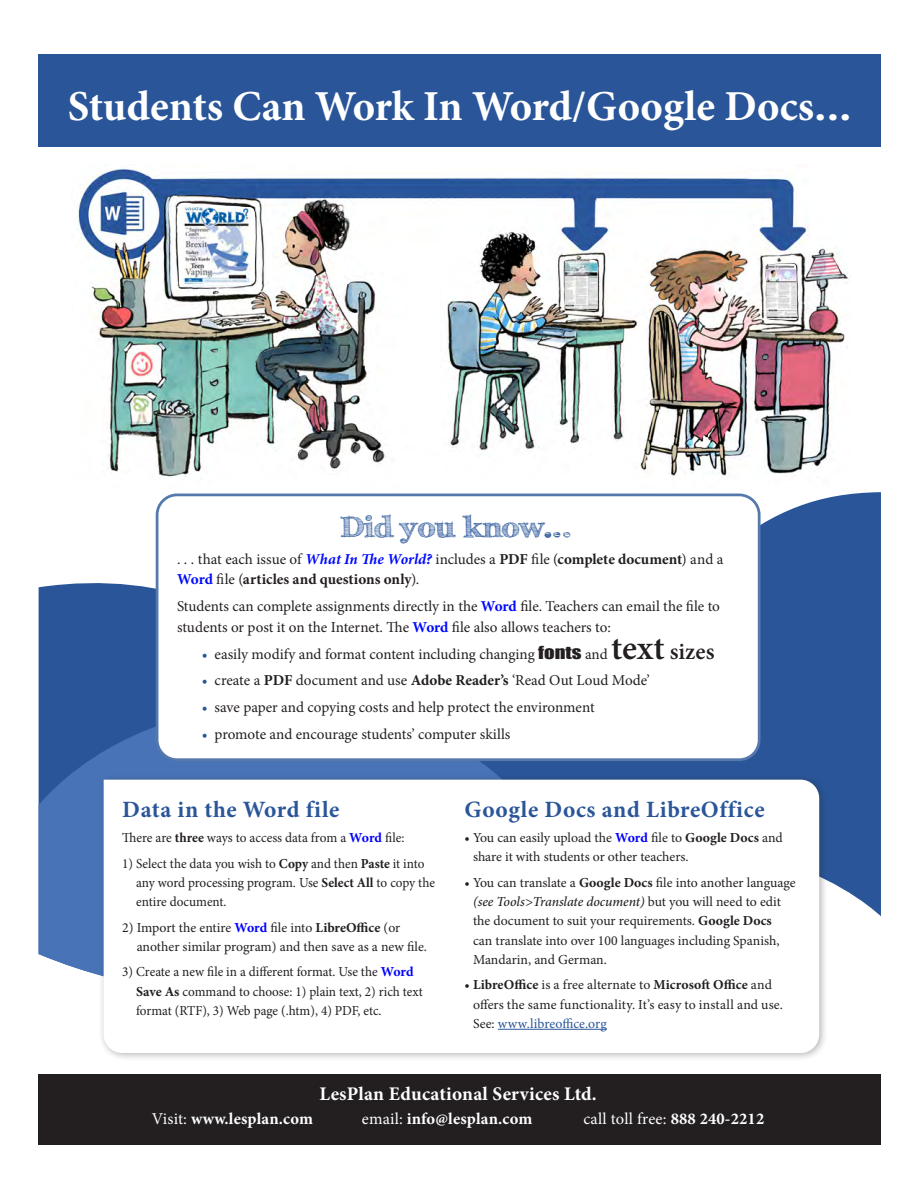
<style>
.page{position:relative;width:918px;height:1188px;background:#fff}
.page>*{position:absolute;margin:0;border:0;box-sizing:border-box;transform-origin:0 0}
.t1{font:700 42.6px "Minion Pro";color:#fff}
.t2{font:700 28.95px "FFF Tusj";letter-spacing:.02em;color:#2a5699}
.t3{font:700 23.4px "Minion Pro";letter-spacing:.025em;color:#2a5699}
.t4{font:600 23.4px "Minion Pro";color:#231f20}
.t5{font:700 19.2px "Minion Pro";letter-spacing:.01em;color:#fff}
.t6{font:700 16.5px "Minion Pro";letter-spacing:.01em;color:#fff}
.t7{font:16.5px "Minion Pro";letter-spacing:.015em;color:#fff}
.t8{font:15.15px/20.7px "Minion Pro";letter-spacing:-.005em;color:#231f20}
.t9{font:13.8px/19.2px "Minion Pro";letter-spacing:-.005em;color:#231f20}
.t10{font:13.8px/19.2px "Minion Pro";letter-spacing:-.005em;color:#231f20;scale:.96 1}
.s1{font-weight:700;font-style:italic;color:#0009ff}
.s2{font-weight:700}
.s3{font-weight:700;color:#0009ff}
.s4{color:#2a5699}
.s5{font-family:"Impact";font-size:16.5px}
.s6{font-size:34.35px}
.s7{font-weight:700;color:#00f}
.s8{font-weight:500;font-style:italic}
.s9{font-weight:400}
</style>
<div class="page">
<svg style="left:39px;top:492px;width:842px;height:425px;fill:#2a5699"></svg>
<svg style="left:39px;top:684px;width:528px;height:291px;background:#416cad"></svg>
<div style="left:39px;top:54px;width:842px;height:93px;background:#2a5699"></div>
<div style="left:39px;top:1074px;width:842px;height:70px;background:#231f20"></div>
<img style="left:75px;top:164px;width:774px;height:314px">
<svg style="left:177px;top:203px;width:79px;height:84px"></svg>
<img style="left:182px;top:205px;width:69px;height:82px">
<img style="left:565px;top:260px;width:34px;height:51px">
<svg style="left:765px;top:264px;width:34px;height:56px"></svg>
<img style="left:765px;top:264px;width:33px;height:54px">
<div style="left:157px;top:495px;width:602px;height:265px;background:#fff;border-radius:20px"></div>
<div style="left:156px;top:494px;width:605px;height:267px;border:3px solid #5578ad;border-radius:20px"></div>
<div style="left:97px;top:773px;width:731px;height:289px;background:#231f20;opacity:.33"></div>
<svg style="left:104px;top:780px;width:715px;height:273px"></svg>
<hr style="left:498px;top:1029px;width:109px;height:1px;background:#2a5699">
<p class="t1" style="left:68px;top:76px;width:785px">Students Can Work In Word/Google Docs...</p>
<p class="t2" style="left:341px;top:509px;width:236px">Did you know…</p>
<p class="t8" style="left:177px;top:548px;width:548px">. . . that each issue of <span class="s1">What In The World?</span> includes a <span class="s2">PDF</span> file (<span class="s2">complete document</span>) and a<br><span class="s3">Word</span> file (<span class="s2">articles and questions only</span>).</p>
<p class="t8" style="left:177px;top:596px;width:545px">Students can complete assignments directly in the <span class="s3">Word</span> file. Teachers can email the file to students or post it on the Internet. The <span class="s3">Word</span> file also allows teachers to:</p>
<p class="t8" style="left:202px;top:643px;width:408px"><span class="s4">•</span> easily modify and format content including changing <span class="s5">FONTS</span> and</p>
<p class="t4" style="left:611px;top:635px;width:105px"><span class="s6">text</span> sizes</p>
<p class="t8" style="left:202px;top:670px;width:449px"><span class="s4">•</span> create a <span class="s2">PDF</span> document and use <span class="s2">Adobe Reader’s</span> ‘Read Out Loud Mode’</p>
<p class="t8" style="left:202px;top:697px;width:394px"><span class="s4">•</span> save paper and copying costs and help protect the environment</p>
<p class="t8" style="left:202px;top:724px;width:310px"><span class="s4">•</span> promote and encourage students’ computer skills</p>
<p class="t3" style="left:122px;top:793px;width:219px">Data in the Word file</p>
<p class="t9" style="left:122px;top:828px;width:284px">There are <span class="s2">three</span> ways to access data from a <span class="s7">Word</span> file:</p>
<p class="t10" style="left:136px;top:854px;width:313px;text-indent:-14px">1) Select the data you wish to <span class="s2">Copy</span> and then <span class="s2">Paste</span> it into any word processing program. Use <span class="s2">Select All</span> to copy the entire document.</p>
<p class="t9" style="left:137px;top:918px;width:292px;text-indent:-14px">2) Import the entire <span class="s7">Word</span> file into <span class="s2">LibreOffice</span> (or another similar program) and then save as a new file.</p>
<p class="t10" style="left:136px;top:962px;width:300px;text-indent:-14px">3) Create a new file in a different format. Use the <span class="s7">Word<br></span><span class="s2">Save As</span> command to choose: 1) plain text, 2) rich text format (RTF), 3) Web page (.htm), 4) PDF, etc.</p>
<p class="t3" style="left:465px;top:793px;width:302px">Google Docs and LibreOffice</p>
<p class="t9" style="left:473px;top:828px;width:311px;text-indent:-8px">• You can easily upload the <span class="s7">Word</span> file to <span class="s2">Google Docs</span> and share it with students or other teachers.</p>
<p class="t9" style="left:473px;top:873px;width:324px;text-indent:-8px">• You can translate a <span class="s2">Google Docs</span> file into another language <span class="s8">(see Tools&gt;Translate document)</span> but you will need to edit the document to suit your requirements. <span class="s2">Google Docs<br></span>can translate into over 100 languages including Spanish, Mandarin, and German.</p>
<p class="t9" style="left:473px;top:975px;width:312px;text-indent:-8px">• <span class="s2">LibreOffice</span> is a free alternate to <span class="s2">Microsoft Office</span> and offers the same functionality. It’s easy to install and use.<br>See: <span class="s4">www.libreoffice.org</span></p>
<p class="t5" style="left:319px;top:1081px;width:279px">LesPlan Educational Services Ltd.</p>
<p class="t6" style="left:152px;top:1107px;width:163px"><span class="s9">Visit:</span> www.lesplan.com</p>
<p class="t6" style="left:362px;top:1107px;width:172px"><span class="s9">email:</span> info@lesplan.com</p>
<p class="t7" style="left:583px;top:1108px;width:182px">call toll free: <span class="s2">888 240-2212</span></p>
</div>
